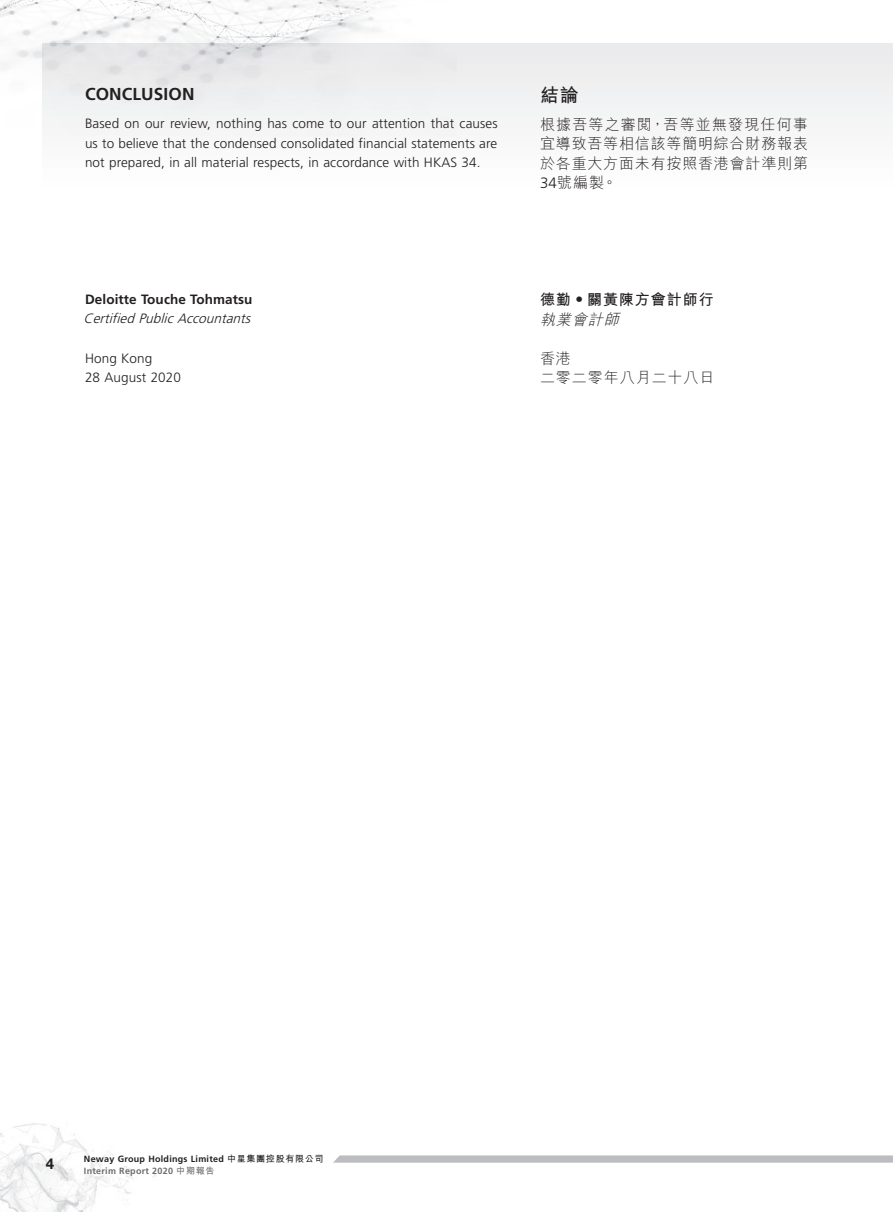
<style>
.page{position:relative;width:893px;height:1212px;background:#fff}
.page>*{position:absolute;margin:0;border:0;box-sizing:border-box;transform-origin:0 0}
.C_Heading_1{font:700 18.75px "M Hei HK";color:#231f20}
.Heading_1{font:700 17.25px "Frutiger LT Std";letter-spacing:.01em;color:#231f20}
.C_Body_Text{font:300 15px/19.5px "M Hei HK";letter-spacing:.055em;color:#231f20;text-align:justify}
.C_Body_Text-2{font:700 15px "M Hei HK";letter-spacing:.065em;color:#231f20}
.C_Body_Text-3{font:italic 300 15px "M Hei HK";color:#231f20}
.t1{font:700 15px "Helvetica Neue LT Std";color:#231f20}
.Body_Text{font:300 13.5px/19.5px "Frutiger LT Std";letter-spacing:.01em;color:#231f20;text-align:justify}
.Body_Text-2{font:italic 300 13.5px "Frutiger LT Std";color:#231f20}
.Body_Text-3{font:700 13.5px "Frutiger LT Std";letter-spacing:.01em;color:#231f20}
.t2{font:700 9px/12px "Frutiger LT Std";letter-spacing:.03em;color:#231f20}
.s1{font-family:"Frutiger LT Std"}
.s2{font-family:"M Hei HK"}
.s3{color:#6c6d70}
.s4{font-family:"M Hei HK";color:#6c6d70}
</style>
<div class="page">
<img style="left:0;top:1123px;width:156px;height:89px">
<svg style="left:334px;top:1155px;width:559px;height:7px;background:#c0c1c4"></svg>
<img style="left:0;top:0;width:395px;height:122px">
<div style="left:43px;top:43px;width:850px;height:378px;background:linear-gradient(to bottom,#f0f0f1,#fff)"></div>
<p class="Heading_1" style="left:85px;top:84px;width:111px">CONCLUSION</p>
<p class="Body_Text" style="left:85px;top:114px;width:414px">Based on our review, nothing has come to our attention that causes us to believe that the condensed consolidated financial statements are not prepared, in all material respects, in accordance with HKAS 34.</p>
<p class="Body_Text-3" style="left:85px;top:291px;width:169px">Deloitte Touche Tohmatsu</p>
<p class="Body_Text-2" style="left:84px;top:311px;width:172px">Certified PublicAccountants</p>
<p class="Body_Text" style="left:85px;top:348px;width:69px">Hong Kong</p>
<p class="Body_Text" style="left:85px;top:368px;width:97px">28 August 2020</p>
<p class="C_Heading_1" style="left:540px;top:81px;width:40px">結論</p>
<p class="C_Body_Text" style="left:540px;top:114px;width:269px">根據吾等之審閱，吾等並無發現任何事宜導致吾等相信該等簡明綜合財務報表於各重大方面未有按照香港會計準則第<span class="s1">34</span>號編製。</p>
<p class="C_Body_Text-2" style="left:540px;top:289px;width:175px">德勤‧關黃陳方會計師行</p>
<p class="C_Body_Text-3" style="left:540px;top:312px;width:84px">執業會計師</p>
<p class="C_Body_Text" style="left:540px;top:348px;width:32px">香港</p>
<p class="C_Body_Text" style="left:540px;top:368px;width:176px">二零二零年八月二十八日</p>
<p class="t1" style="left:46px;top:1155px;width:10px">4</p>
<p class="t2" style="left:84px;top:1153px;width:241px">Neway Group Holdings Limited <span class="s2">中星集團控股有限公司<br></span><span class="s3">Interim Report 2020</span> <span class="s4">中期報告</span></p>
</div>
